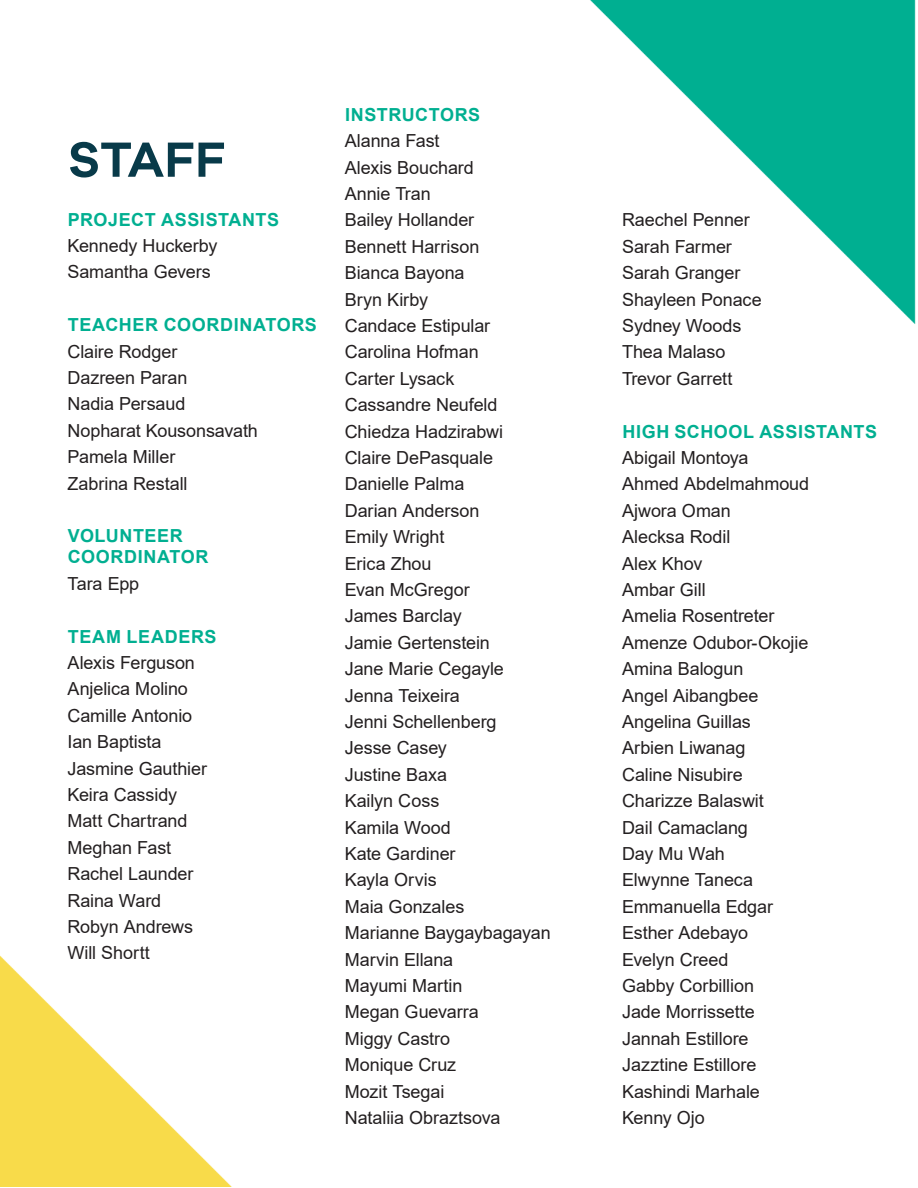
<style>
.page{position:relative;width:918px;height:1188px;background:#fff}
.page>*{position:absolute;margin:0;border:0;box-sizing:border-box;transform-origin:0 0}
.t1{font:600 51px "Galano Grotesque";color:#083a49}
.t2{font:18px "Arial";letter-spacing:-.005em;color:#231f20}
.t3{font:700 18px/21px "Arial";letter-spacing:.035em;color:#01af91}
</style>
<div class="page">
<img style="left:0;top:0;width:916px;height:1187px">
<p class="t1" style="left:68px;top:129px;width:159px">STAFF</p>
<p class="t3" style="left:68px;top:209px;width:213px">PROJECT ASSISTANTS</p>
<p class="t2" style="left:68px;top:233px;width:152px">Kennedy Huckerby</p>
<p class="t2" style="left:68px;top:260px;width:145px">Samantha Gevers</p>
<p class="t3" style="left:68px;top:315px;width:250px">TEACHER COORDINATORS</p>
<p class="t2" style="left:68px;top:339px;width:111px">Claire Rodger</p>
<p class="t2" style="left:68px;top:365px;width:121px">Dazreen Paran</p>
<p class="t2" style="left:68px;top:392px;width:119px">Nadia Persaud</p>
<p class="t2" style="left:68px;top:418px;width:192px">Nopharat Kousonsavath</p>
<p class="t2" style="left:68px;top:445px;width:109px">Pamela Miller</p>
<p class="t2" style="left:68px;top:471px;width:122px">Zabrina Restall</p>
<p class="t3" style="left:68px;top:526px;width:142px">VOLUNTEER<br>COORDINATOR</p>
<p class="t2" style="left:68px;top:571px;width:73px">Tara Epp</p>
<p class="t3" style="left:68px;top:626px;width:150px">TEAM LEADERS</p>
<p class="t2" style="left:68px;top:650px;width:129px">Alexis Ferguson</p>
<p class="t2" style="left:68px;top:677px;width:122px">Anjelica Molino</p>
<p class="t2" style="left:68px;top:703px;width:126px">Camille Antonio</p>
<p class="t2" style="left:68px;top:730px;width:96px">Ian Baptista</p>
<p class="t2" style="left:68px;top:756px;width:141px">Jasmine Gauthier</p>
<p class="t2" style="left:68px;top:782px;width:111px">Keira Cassidy</p>
<p class="t2" style="left:68px;top:809px;width:122px">Matt Chartrand</p>
<p class="t2" style="left:68px;top:835px;width:105px">Meghan Fast</p>
<p class="t2" style="left:68px;top:862px;width:128px">Rachel Launder</p>
<p class="t2" style="left:68px;top:888px;width:95px">Raina Ward</p>
<p class="t2" style="left:68px;top:914px;width:127px">Robyn Andrews</p>
<p class="t2" style="left:68px;top:941px;width:84px">Will Shortt</p>
<p class="t3" style="left:345px;top:104px;width:137px">INSTRUCTORS</p>
<p class="t2" style="left:345px;top:128px;width:96px">Alanna Fast</p>
<p class="t2" style="left:345px;top:155px;width:131px">Alexis Bouchard</p>
<p class="t2" style="left:345px;top:181px;width:88px">Annie Tran</p>
<p class="t2" style="left:345px;top:208px;width:131px">Bailey Hollander</p>
<p class="t2" style="left:345px;top:234px;width:136px">Bennett Harrison</p>
<p class="t2" style="left:345px;top:260px;width:121px">Bianca Bayona</p>
<p class="t2" style="left:345px;top:287px;width:85px">Bryn Kirby</p>
<p class="t2" style="left:345px;top:313px;width:147px">Candace Estipular</p>
<p class="t2" style="left:345px;top:340px;width:135px">Carolina Hofman</p>
<p class="t2" style="left:345px;top:366px;width:111px">Carter Lysack</p>
<p class="t2" style="left:345px;top:392px;width:154px">Cassandre Neufeld</p>
<p class="t2" style="left:345px;top:419px;width:160px">Chiedza Hadzirabwi</p>
<p class="t2" style="left:345px;top:445px;width:150px">Claire DePasquale</p>
<p class="t2" style="left:345px;top:472px;width:121px">Danielle Palma</p>
<p class="t2" style="left:345px;top:498px;width:136px">Darian Anderson</p>
<p class="t2" style="left:345px;top:524px;width:101px">Emily Wright</p>
<p class="t2" style="left:345px;top:551px;width:88px">Erica Zhou</p>
<p class="t2" style="left:345px;top:577px;width:126px">Evan McGregor</p>
<p class="t2" style="left:345px;top:604px;width:118px">James Barclay</p>
<p class="t2" style="left:345px;top:630px;width:147px">Jamie Gertenstein</p>
<p class="t2" style="left:345px;top:656px;width:161px">Jane Marie Cegayle</p>
<p class="t2" style="left:345px;top:683px;width:117px">Jenna Teixeira</p>
<p class="t2" style="left:345px;top:709px;width:153px">Jenni Schellenberg</p>
<p class="t2" style="left:345px;top:736px;width:104px">Jesse Casey</p>
<p class="t2" style="left:345px;top:762px;width:104px">Justine Baxa</p>
<p class="t2" style="left:345px;top:788px;width:96px">Kailyn Coss</p>
<p class="t2" style="left:345px;top:815px;width:107px">Kamila Wood</p>
<p class="t2" style="left:345px;top:841px;width:112px">Kate Gardiner</p>
<p class="t2" style="left:345px;top:868px;width:93px">Kayla Orvis</p>
<p class="t2" style="left:345px;top:894px;width:121px">Maia Gonzales</p>
<p class="t2" style="left:345px;top:920px;width:207px">Marianne Baygaybagayan</p>
<p class="t2" style="left:345px;top:947px;width:110px">Marvin Ellana</p>
<p class="t2" style="left:345px;top:973px;width:119px">Mayumi Martin</p>
<p class="t2" style="left:345px;top:1000px;width:136px">Megan Guevarra</p>
<p class="t2" style="left:345px;top:1026px;width:107px">Miggy Castro</p>
<p class="t2" style="left:345px;top:1052px;width:113px">Monique Cruz</p>
<p class="t2" style="left:345px;top:1079px;width:101px">Mozit Tsegai</p>
<p class="t2" style="left:345px;top:1105px;width:157px">Nataliia Obraztsova</p>
<p class="t2" style="left:622px;top:208px;width:129px">Raechel Penner</p>
<p class="t2" style="left:622px;top:234px;width:111px">Sarah Farmer</p>
<p class="t2" style="left:622px;top:260px;width:120px">Sarah Granger</p>
<p class="t2" style="left:622px;top:287px;width:141px">Shayleen Ponace</p>
<p class="t2" style="left:622px;top:313px;width:121px">Sydney Woods</p>
<p class="t2" style="left:622px;top:340px;width:105px">Thea Malaso</p>
<p class="t2" style="left:622px;top:366px;width:112px">Trevor Garrett</p>
<p class="t3" style="left:622px;top:421px;width:256px">HIGH SCHOOL ASSISTANTS</p>
<p class="t2" style="left:622px;top:445px;width:128px">Abigail Montoya</p>
<p class="t2" style="left:622px;top:472px;width:189px">Ahmed Abdelmahmoud</p>
<p class="t2" style="left:622px;top:498px;width:110px">Ajwora Oman</p>
<p class="t2" style="left:622px;top:524px;width:110px">Alecksa Rodil</p>
<p class="t2" style="left:622px;top:551px;width:82px">Alex Khov</p>
<p class="t2" style="left:622px;top:577px;width:85px">Ambar Gill</p>
<p class="t2" style="left:622px;top:604px;width:154px">Amelia Rosentreter</p>
<p class="t2" style="left:622px;top:630px;width:188px">Amenze Odubor-Okojie</p>
<p class="t2" style="left:622px;top:656px;width:123px">Amina Balogun</p>
<p class="t2" style="left:622px;top:683px;width:138px">Angel Aibangbee</p>
<p class="t2" style="left:622px;top:709px;width:130px">Angelina Guillas</p>
<p class="t2" style="left:622px;top:736px;width:125px">Arbien Liwanag</p>
<p class="t2" style="left:622px;top:762px;width:122px">Caline Nisubire</p>
<p class="t2" style="left:622px;top:788px;width:143px">Charizze Balaswit</p>
<p class="t2" style="left:622px;top:815px;width:127px">Dail Camaclang</p>
<p class="t2" style="left:622px;top:841px;width:104px">Day Mu Wah</p>
<p class="t2" style="left:622px;top:868px;width:133px">Elwynne Taneca</p>
<p class="t2" style="left:622px;top:894px;width:153px">Emmanuella Edgar</p>
<p class="t2" style="left:622px;top:920px;width:128px">Esther Adebayo</p>
<p class="t2" style="left:622px;top:947px;width:108px">Evelyn Creed</p>
<p class="t2" style="left:622px;top:973px;width:133px">Gabby Corbillion</p>
<p class="t2" style="left:622px;top:1000px;width:134px">Jade Morrissette</p>
<p class="t2" style="left:622px;top:1026px;width:128px">Jannah Estillore</p>
<p class="t2" style="left:622px;top:1052px;width:136px">Jazztine Estillore</p>
<p class="t2" style="left:622px;top:1079px;width:139px">Kashindi Marhale</p>
<p class="t2" style="left:622px;top:1105px;width:84px">Kenny Ojo</p>
</div>
